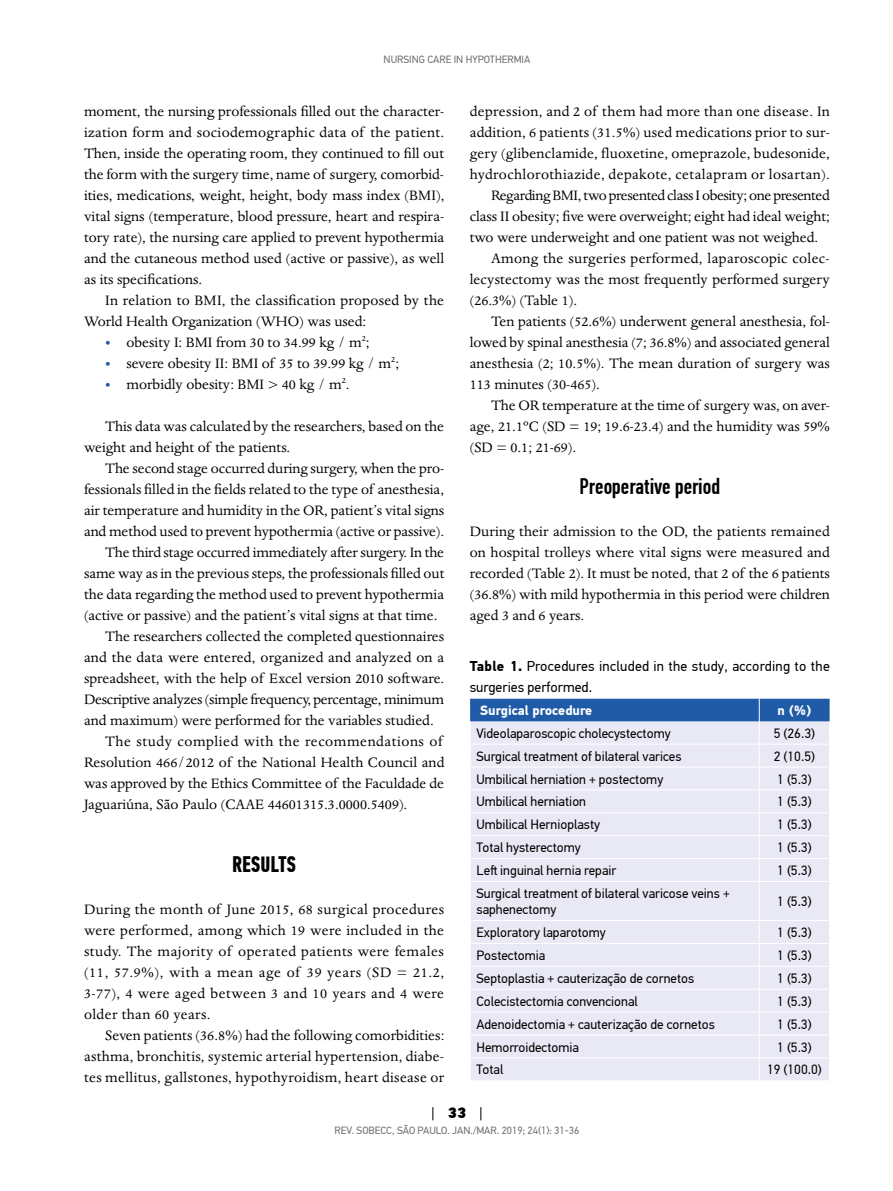
<style>
.page{position:relative;width:893px;height:1191px;background:#fff}
.page>*{position:absolute;margin:0;border:0;box-sizing:border-box;transform-origin:0 0}
.t1{font:500 22.5px "PF Din Text Comp Pro";color:#000}
.t2{font:700 22.5px "PF Din Text Comp Pro";color:#000}
.t3{font:15.75px/21px "Dante MT Std";color:#000;text-align:justify}
.t4{font:15.75px "Dante MT Std";letter-spacing:.025em;color:#000}
.t5{font:15.75px "Dante MT Std";letter-spacing:-.025em;color:#000}
.t6{font:15.75px "Dante MT Std";letter-spacing:.02em;color:#000}
.t7{font:15.75px "Dante MT Std";letter-spacing:.035em;color:#000}
.t8{font:15px "PF Din Text Pro";color:#000}
.t9{font:14.25px/21px "PF Din Text Pro";letter-spacing:.015em;color:#000}
.t10{font:13.5px/16.2px "PF Din Text Pro";color:#000}
.t11{font:700 13.5px "PF Din Text Pro";color:#fff}
.t12{font:10.5px "PF Din Text Pro";color:#706f6f}
.s1{color:#1f5ba6}
.s2{font-weight:700}
.s3{font-weight:900}
</style>
<div class="page">
<div style="left:471px;top:882px;width:358px;height:198px;background:#e9e9f6"></div>
<svg style="left:470px;top:698px;width:360px;height:183px;background:#d1d8ec"></svg>
<hr style="left:759px;top:882px;width:1px;height:38px;background:#fff">
<hr style="left:470px;top:920px;width:289px;height:1px;background:#fff">
<hr style="left:759px;top:920px;width:71px;height:1px;background:#fff">
<hr style="left:470px;top:943px;width:289px;height:1px;background:#fff">
<hr style="left:759px;top:943px;width:71px;height:1px;background:#fff">
<hr style="left:470px;top:966px;width:289px;height:1px;background:#fff">
<hr style="left:759px;top:966px;width:71px;height:1px;background:#fff">
<hr style="left:470px;top:988px;width:289px;height:1px;background:#fff">
<hr style="left:759px;top:988px;width:71px;height:1px;background:#fff">
<hr style="left:470px;top:1011px;width:289px;height:1px;background:#fff">
<hr style="left:759px;top:1011px;width:71px;height:1px;background:#fff">
<hr style="left:470px;top:1034px;width:289px;height:1px;background:#fff">
<hr style="left:759px;top:1034px;width:71px;height:1px;background:#fff">
<hr style="left:470px;top:1057px;width:289px;height:1px;background:#fff">
<hr style="left:759px;top:1057px;width:71px;height:1px;background:#fff">
<svg style="left:759px;top:921px;width:1px;height:159px"></svg>
<p class="t12" style="left:384px;top:53px;width:148px">NURSING CARE IN HYPOTHERMIA</p>
<p class="t3" style="left:84px;top:100px;width:362px">moment, the nursing professionals filled out the character&shy;ization form and sociodemographic data of the patient.<br>Then, inside the operating room, they continued to fill out the form with the surgery time, name of surgery, comorbid&shy;ities, medications, weight, height, body mass index (BMI), vital signs (temperature, blood pressure, heart and respira&shy;tory rate), the nursing care applied to prevent hypothermia and the cutaneous method used (active or passive), as well as its specifications.</p>
<p class="t3" style="left:84px;top:289px;width:362px;text-indent:21px">In relation to BMI, the classification proposed by the<br>World Health Organization (WHO) was used:</p>
<p class="t3" style="left:105px;top:331px;width:266px"><span class="s1">•</span> obesity I: BMI from 30 to 34.99 kg / m<sup>2</sup>;</p>
<p class="t3" style="left:105px;top:352px;width:295px"><span class="s1">•</span> severe obesity II: BMI of 35 to 39.99 kg / m<sup>2</sup>;</p>
<p class="t3" style="left:105px;top:373px;width:246px"><span class="s1">•</span> morbidly obesity: BMI &gt; 40 kg / m<sup>2</sup>.</p>
<p class="t3" style="left:84px;top:415px;width:362px;text-indent:21px">This data was calculated by the researchers, based on the weight and height of the patients.</p>
<p class="t3" style="left:105px;top:457px;width:340px">The second stage occurred during surgery, when the pro-</p>
<p class="t3" style="left:84px;top:478px;width:362px">fessionals filled in the fields related to the type of anesthesia,</p>
<p class="t3" style="left:84px;top:499px;width:362px">air temperature and humidity in the OR, patient’s vital signs</p>
<p class="t3" style="left:84px;top:520px;width:362px">and method used to prevent hypothermia (active or passive).</p>
<p class="t3" style="left:105px;top:541px;width:340px">The third stage occurred immediately after surgery. In the</p>
<p class="t3" style="left:84px;top:562px;width:362px">same way as in the previous steps, the professionals filled out</p>
<p class="t3" style="left:84px;top:583px;width:362px">the data regarding the method used to prevent hypothermia</p>
<p class="t3" style="left:84px;top:604px;width:355px">(active or passive) and the patient’s vital signs at that time.</p>
<p class="t3" style="left:105px;top:625px;width:340px">The researchers collected the completed questionnaires</p>
<p class="t3" style="left:84px;top:646px;width:362px">and the data were entered, organized and analyzed on a</p>
<p class="t3" style="left:84px;top:667px;width:362px">spreadsheet, with the help of Excel version 2010 software.</p>
<p class="t3" style="left:84px;top:688px;width:362px">Descriptive analyzes (simple frequency, percentage, minimum</p>
<p class="t3" style="left:84px;top:709px;width:351px">and maximum) were performed for the variables studied.</p>
<p class="t7" style="left:105px;top:731px;width:338px">The study complied with the recommendations of</p>
<p class="t3" style="left:84px;top:751px;width:362px">Resolution 466/2012 of the National Health Council and</p>
<p class="t3" style="left:84px;top:772px;width:362px">was approved by the Ethics Committee of the Faculdade de</p>
<p class="t3" style="left:84px;top:793px;width:325px">Jaguariúna, São Paulo (CAAE 44601315.3.0000.5409).</p>
<h1 class="t2" style="left:232px;top:850px;width:66px">RESULTS</h1>
<p class="t3" style="left:84px;top:898px;width:362px">During the month of June 2015, 68 surgical procedures were performed, among which 19 were included in the study. The majority of operated patients were females (11, 57.9%), with a mean age of 39 years (SD = 21.2, 3-77), 4 were aged between 3 and 10 years and 4 were older than 60 years.</p>
<p class="t3" style="left:84px;top:1024px;width:362px;text-indent:21px">Seven patients (36.8%) had the following comorbidities: asthma, bronchitis, systemic arterial hypertension, diabe&shy;tes mellitus, gallstones, hypothyroidism, heart disease or</p>
<p class="t4" style="left:470px;top:101px;width:362px">depression, and 2 of them had more than one disease. In</p>
<p class="t3" style="left:470px;top:121px;width:362px">addition, 6 patients (31.5%) used medications prior to sur-</p>
<p class="t3" style="left:470px;top:142px;width:362px">gery (glibenclamide, fluoxetine, omeprazole, budesonide,</p>
<p class="t4" style="left:470px;top:164px;width:362px">hydrochlorothiazide, depakote, cetalapram or losartan).</p>
<p class="t5" style="left:491px;top:185px;width:340px">Regarding BMI, two presented class I obesity; one presented</p>
<p class="t3" style="left:470px;top:205px;width:362px">class II obesity; five were overweight; eight had ideal weight;</p>
<p class="t3" style="left:470px;top:226px;width:350px">two were underweight and one patient was not weighed.</p>
<p class="t6" style="left:491px;top:248px;width:340px">Among the surgeries performed, laparoscopic colec-</p>
<p class="t3" style="left:470px;top:268px;width:361px">lecystectomy was the most frequently performed surgery</p>
<p class="t3" style="left:470px;top:289px;width:109px">(26.3%) (Table 1).</p>
<p class="t3" style="left:491px;top:310px;width:340px">Ten patients (52.6%) underwent general anesthesia, fol-</p>
<p class="t3" style="left:470px;top:331px;width:362px">lowed by spinal anesthesia (7; 36.8%) and associated general</p>
<p class="t3" style="left:470px;top:352px;width:362px">anesthesia (2; 10.5%). The mean duration of surgery was</p>
<p class="t3" style="left:470px;top:373px;width:132px">113 minutes (30-465).</p>
<p class="t3" style="left:491px;top:394px;width:340px">The OR temperature at the time of surgery was, on aver-</p>
<p class="t3" style="left:470px;top:415px;width:362px">age, 21.1ºC (SD = 19; 19.6-23.4) and the humidity was 59%</p>
<p class="t3" style="left:470px;top:436px;width:108px">(SD = 0.1; 21-69).</p>
<h1 class="t1" style="left:579px;top:473px;width:142px">Preoperative period</h1>
<p class="t3" style="left:470px;top:520px;width:362px">During their admission to the OD, the patients remained on hospital trolleys where vital signs were measured and recorded (Table 2). It must be noted, that 2 of the 6 patients (36.8%) with mild hypothermia in this period were children aged 3 and 6 years.</p>
<p class="t9" style="left:470px;top:656px;width:362px"><span class="s2">Table 1.</span> Procedures included in the study, according to the surgeries performed.</p>
<p class="t11" style="left:480px;top:702px;width:114px">Surgical procedure</p>
<p class="t11" style="left:777px;top:702px;width:35px">n (%)</p>
<p class="t10" style="left:476px;top:725px;width:196px">Videolaparoscopic cholecystectomy</p>
<p class="t10" style="left:774px;top:725px;width:43px">5 (26.3)</p>
<p class="t10" style="left:476px;top:748px;width:207px">Surgical treatment of bilateral varices</p>
<p class="t10" style="left:774px;top:748px;width:43px">2 (10.5)</p>
<p class="t10" style="left:476px;top:771px;width:188px">Umbilical herniation + postectomy</p>
<p class="t10" style="left:777px;top:771px;width:36px">1 (5.3)</p>
<p class="t10" style="left:476px;top:794px;width:111px">Umbilical herniation</p>
<p class="t10" style="left:777px;top:794px;width:36px">1 (5.3)</p>
<p class="t10" style="left:476px;top:816px;width:125px">Umbilical Hernioplasty</p>
<p class="t10" style="left:777px;top:816px;width:36px">1 (5.3)</p>
<p class="t10" style="left:476px;top:839px;width:106px">Total hysterectomy</p>
<p class="t10" style="left:777px;top:839px;width:36px">1 (5.3)</p>
<p class="t10" style="left:476px;top:862px;width:141px">Left inguinal hernia repair</p>
<p class="t10" style="left:777px;top:862px;width:36px">1 (5.3)</p>
<p class="t10" style="left:476px;top:885px;width:255px">Surgical treatment of bilateral varicose veins + saphenectomy</p>
<p class="t10" style="left:777px;top:893px;width:36px">1 (5.3)</p>
<p class="t10" style="left:476px;top:924px;width:131px">Exploratory laparotomy</p>
<p class="t10" style="left:777px;top:924px;width:36px">1 (5.3)</p>
<p class="t10" style="left:476px;top:947px;width:70px">Postectomia</p>
<p class="t10" style="left:777px;top:947px;width:36px">1 (5.3)</p>
<p class="t10" style="left:476px;top:970px;width:219px">Septoplastia + cauterização de cornetos</p>
<p class="t10" style="left:777px;top:970px;width:36px">1 (5.3)</p>
<p class="t10" style="left:476px;top:993px;width:163px">Colecistectomia convencional</p>
<p class="t10" style="left:777px;top:993px;width:36px">1 (5.3)</p>
<p class="t10" style="left:476px;top:1016px;width:240px">Adenoidectomia + cauterização de cornetos</p>
<p class="t10" style="left:777px;top:1016px;width:36px">1 (5.3)</p>
<p class="t10" style="left:476px;top:1039px;width:104px">Hemorroidectomia</p>
<p class="t10" style="left:777px;top:1039px;width:36px">1 (5.3)</p>
<p class="t10" style="left:476px;top:1061px;width:28px">Total</p>
<p class="t10" style="left:767px;top:1061px;width:56px">19 (100.0)</p>
<p class="t8" style="left:431px;top:1103px;width:53px">| <span class="s3">33</span> |</p>
<p class="t12" style="left:335px;top:1124px;width:246px">REV. SOBECC, SÃO PAULO. JAN./MAR. 2019; 24(1): 31-36</p>
</div>
